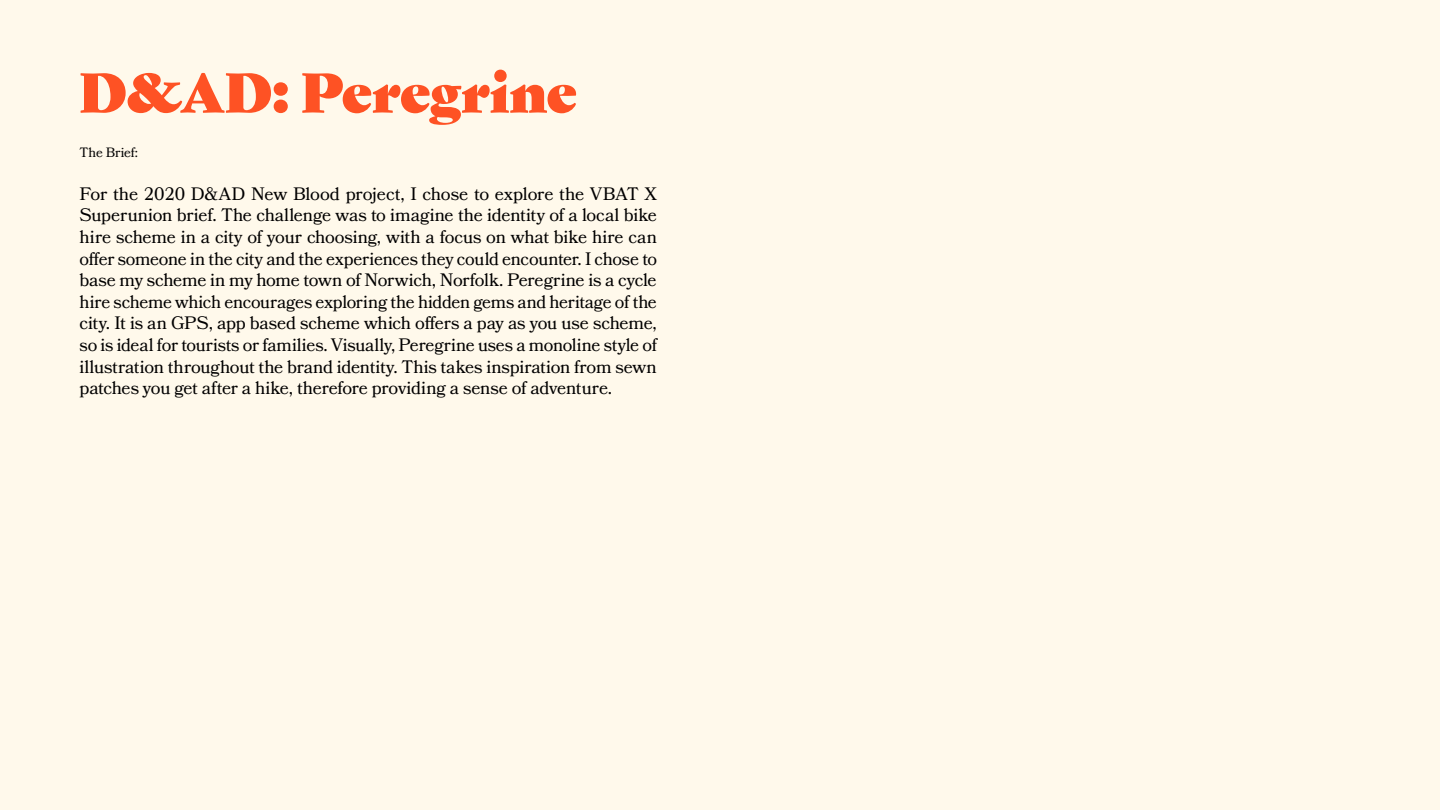
<style>
.page{position:relative;width:1440px;height:810px;background:#fff9eb}
.page>*{position:absolute;margin:0;border:0;box-sizing:border-box;transform-origin:0 0}
.t1{font:54px "Gastromond";letter-spacing:-.01em;color:#fe5224}
.t2{font:18px/21.6px "Bookmania";letter-spacing:-.015em;color:#000;text-align:justify}
.t3{font:13.5px "Bookmania";letter-spacing:-.015em;color:#000}
</style>
<div class="page">
<h1 class="t1" style="left:80px;top:51px;width:499px">D&amp;AD: Peregrine</h1>
<p class="t3" style="left:80px;top:144px;width:60px">The Brief:</p>
<p class="t2" style="left:80px;top:183px;width:579px">For the 2020 D&amp;AD New Blood project, I chose to explore the VBAT X Superunion brief. The challenge was to imagine the identity of a local bike hire scheme in a city of your choosing, with a focus on what bike hire can offer someone in the city and the experiences they could encounter. I chose to base my scheme in my home town of Norwich, Norfolk. Peregrine is a cycle hire scheme which encourages exploring the hidden gems and heritage of the city. It is an GPS, app based scheme which offers a pay as you use scheme, so is ideal for tourists or families. Visually, Peregrine uses a monoline style of illustration throughout the brand identity. This takes inspiration from sewn patches you get after a hike, therefore providing a sense of adventure.</p>
</div>
